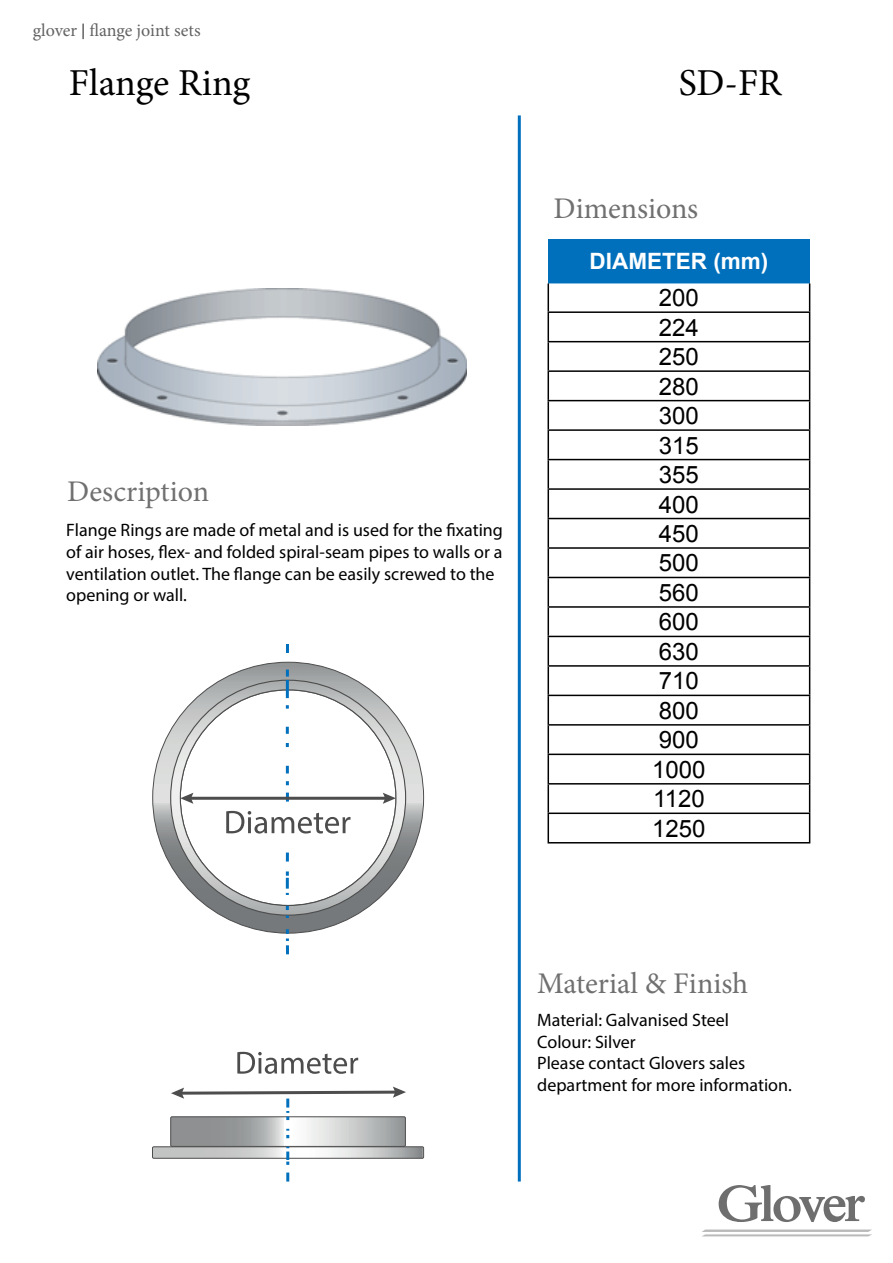
<style>
.page{position:relative;width:893px;height:1263px;background:#fff}
.page>*{position:absolute;margin:0;border:0;box-sizing:border-box;transform-origin:0 0}
.t1{font:38.1px "Minion Pro";letter-spacing:-.005em;color:#000}
.t2{font:30px "Minion Pro";color:#707070}
.t3{font:24px "Arial";color:#000}
.t4{font:700 22.5px "Arial";color:#fff}
.t5{font:18px/21.6px "Myriad Pro";color:#000}
.t6{font:18px "Minion Pro";color:#636363}
</style>
<div class="page">
<hr style="left:518px;top:115px;width:3px;height:1066px;background:#0070bd">
<svg style="left:82px;top:24px;width:2px;height:15px"></svg>
<img style="left:98px;top:289px;width:368px;height:136px">
<div style="left:548px;top:239px;width:262px;height:44px;background:#0070bd"></div>
<svg style="left:549px;top:283px;width:260px;height:559px"></svg>
<hr style="left:548px;top:311px;width:262px;height:2px;background:#000">
<hr style="left:548px;top:341px;width:262px;height:1px;background:#000">
<hr style="left:548px;top:370px;width:262px;height:2px;background:#000">
<hr style="left:548px;top:400px;width:262px;height:1px;background:#000">
<hr style="left:548px;top:429px;width:262px;height:2px;background:#000">
<hr style="left:548px;top:459px;width:262px;height:1px;background:#000">
<hr style="left:548px;top:488px;width:262px;height:2px;background:#000">
<hr style="left:548px;top:518px;width:262px;height:1px;background:#000">
<hr style="left:548px;top:547px;width:262px;height:2px;background:#000">
<hr style="left:548px;top:577px;width:262px;height:1px;background:#000">
<hr style="left:548px;top:606px;width:262px;height:2px;background:#000">
<hr style="left:548px;top:636px;width:262px;height:1px;background:#000">
<hr style="left:548px;top:665px;width:262px;height:2px;background:#000">
<hr style="left:548px;top:695px;width:262px;height:1px;background:#000">
<hr style="left:548px;top:724px;width:262px;height:2px;background:#000">
<hr style="left:548px;top:754px;width:262px;height:1px;background:#000">
<hr style="left:548px;top:783px;width:262px;height:1px;background:#000">
<hr style="left:548px;top:812px;width:262px;height:2px;background:#000">
<svg style="left:548px;top:283px;width:1px;height:559px"></svg>
<svg style="left:809px;top:283px;width:1px;height:559px"></svg>
<hr style="left:548px;top:842px;width:262px;height:1px;background:#000">
<svg style="left:652px;top:285px;width:56px;height:525px"></svg>
<svg style="left:652px;top:816px;width:56px;height:24px"></svg>
<svg style="left:719px;top:1185px;width:146px;height:37px"></svg>
<svg style="left:702px;top:1229px;width:170px;height:7px"></svg>
<svg style="left:237px;top:1052px;width:121px;height:22px"></svg>
<svg style="left:152px;top:1086px;width:271px;height:95px"></svg>
<svg style="left:152px;top:676px;width:272px;height:243px"></svg>
<svg style="left:170px;top:679px;width:237px;height:237px"></svg>
<svg style="left:226px;top:644px;width:124px;height:311px"></svg>
<hr style="left:189px;top:797px;width:198px;height:3px;background:#4d4d4d">
<svg style="left:180px;top:793px;width:13px;height:11px"></svg>
<svg style="left:383px;top:793px;width:13px;height:11px"></svg>
<p class="t6" style="left:33px;top:18px;width:169px">glover flange joint sets</p>
<p class="t1" style="left:69px;top:58px;width:183px">Flange Ring</p>
<p class="t1" style="left:679px;top:58px;width:104px">SD-FR</p>
<p class="t2" style="left:67px;top:472px;width:143px">Description</p>
<p class="t5" style="left:66px;top:519px;width:438px">Flange Rings are made of metal and is used for the fixating of air hoses, flex- and folded spiral-seam pipes to walls or a ventilation outlet. The flange can be easily screwed to the opening or wall.</p>
<p class="t2" style="left:554px;top:189px;width:146px">Dimensions</p>
<p class="t4" style="left:590px;top:247px;width:180px">DIAMETER (mm)</p>
<p class="t3" style="left:659px;top:282px;width:42px">200</p>
<p class="t3" style="left:659px;top:311px;width:42px">224</p>
<p class="t3" style="left:659px;top:341px;width:42px">250</p>
<p class="t3" style="left:659px;top:370px;width:42px">280</p>
<p class="t3" style="left:659px;top:400px;width:42px">300</p>
<p class="t3" style="left:659px;top:429px;width:42px">315</p>
<p class="t3" style="left:659px;top:459px;width:42px">355</p>
<p class="t3" style="left:659px;top:488px;width:42px">400</p>
<p class="t3" style="left:659px;top:518px;width:42px">450</p>
<p class="t3" style="left:659px;top:547px;width:42px">500</p>
<p class="t3" style="left:659px;top:577px;width:42px">560</p>
<p class="t3" style="left:659px;top:606px;width:42px">600</p>
<p class="t3" style="left:659px;top:636px;width:42px">630</p>
<p class="t3" style="left:659px;top:665px;width:42px">710</p>
<p class="t3" style="left:659px;top:695px;width:42px">800</p>
<p class="t3" style="left:659px;top:724px;width:42px">900</p>
<p class="t3" style="left:652px;top:754px;width:55px">1000</p>
<p class="t3" style="left:653px;top:783px;width:53px">1120</p>
<p class="t3" style="left:652px;top:813px;width:55px">1250</p>
<p class="t2" style="left:537px;top:964px;width:213px">Material &amp; Finish</p>
<p class="t5" style="left:537px;top:1009px;width:193px">Material: Galvanised Steel</p>
<p class="t5" style="left:537px;top:1030px;width:100px">Colour: Silver</p>
<p class="t5" style="left:537px;top:1052px;width:210px">Please contact Glovers sales</p>
<p class="t5" style="left:537px;top:1073px;width:256px">department for more information.</p>
</div>
